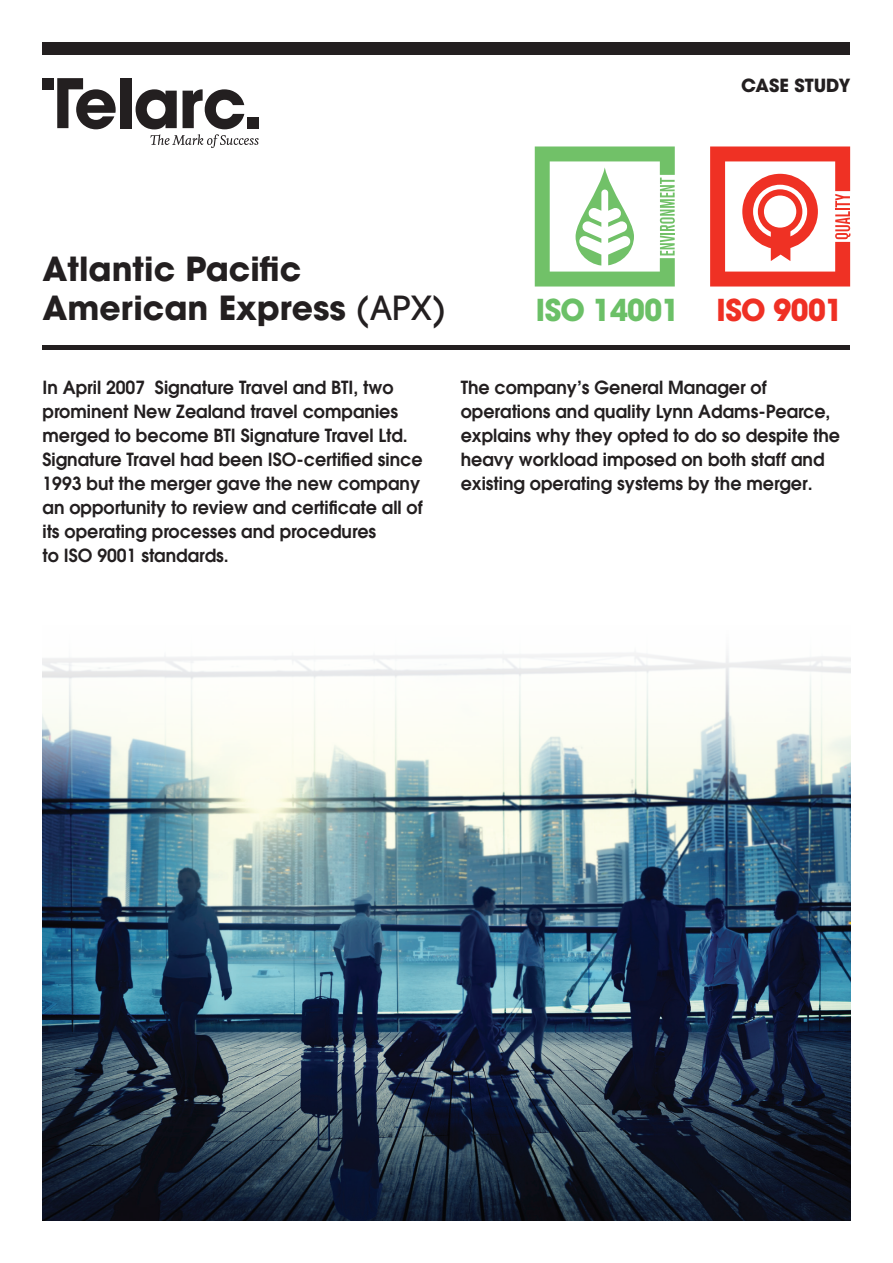
<style>
.page{position:relative;width:893px;height:1263px;background:#fff}
.page>*{position:absolute;margin:0;border:0;box-sizing:border-box;transform-origin:0 0}
.t1{font:700 33px/39px "Avant Garde";color:#231f20}
.t2{font:700 30px "Avant Garde";letter-spacing:-.02em;color:#6bc067;scale:.96 1}
.t3{font:600 18px/24px "Avant Garde";color:#231f20}
.t4{font:700 18px "Avant Garde";color:#231f20}
.s1{font-weight:500}
.s2{color:#ef3024}
</style>
<div class="page">
<img style="left:43px;top:653px;width:807px;height:567px">
<div style="left:43px;top:43px;width:807px;height:12px;background:#231f20"></div>
<div style="left:43px;top:345px;width:807px;height:5px;background:#231f20"></div>
<svg style="left:136px;top:89px;width:123px;height:59px"></svg>
<div style="left:120px;top:78px;width:11px;height:50px;background:#231f20"></div>
<div style="left:43px;top:78px;width:11px;height:11px;background:#231f20"></div>
<svg style="left:57px;top:78px;width:59px;height:51px"></svg>
<svg style="left:710px;top:146px;width:140px;height:140px"></svg>
<svg style="left:535px;top:146px;width:140px;height:140px"></svg>
<h1 class="t1" style="left:43px;top:250px;width:404px">Atlantic Pacific<br>American Express <span class="s1">(APX)</span></h1>
<p class="t4" style="left:741px;top:74px;width:111px">CASE STUDY</p>
<h2 class="t2" style="left:536px;top:291px;width:321px">ISO 14001 <span class="s2">ISO 9001</span></h2>
<p class="t3" style="left:43px;top:375px;width:382px">In April 2007 Signature Travel and BTI, two prominent New Zealand travel companies merged to become BTI Signature Travel Ltd.<br>Signature Travel had been ISO-certified since 1993 but the merger gave the new company an opportunity to review and certificate all of its operating processes and procedures<br>to ISO 9001 standards.</p>
<p class="t3" style="left:461px;top:375px;width:381px">The company’s General Manager of operations and quality Lynn Adams-Pearce, explains why they opted to do so despite the heavy workload imposed on both staff and existing operating systems by the merger.</p>
</div>
